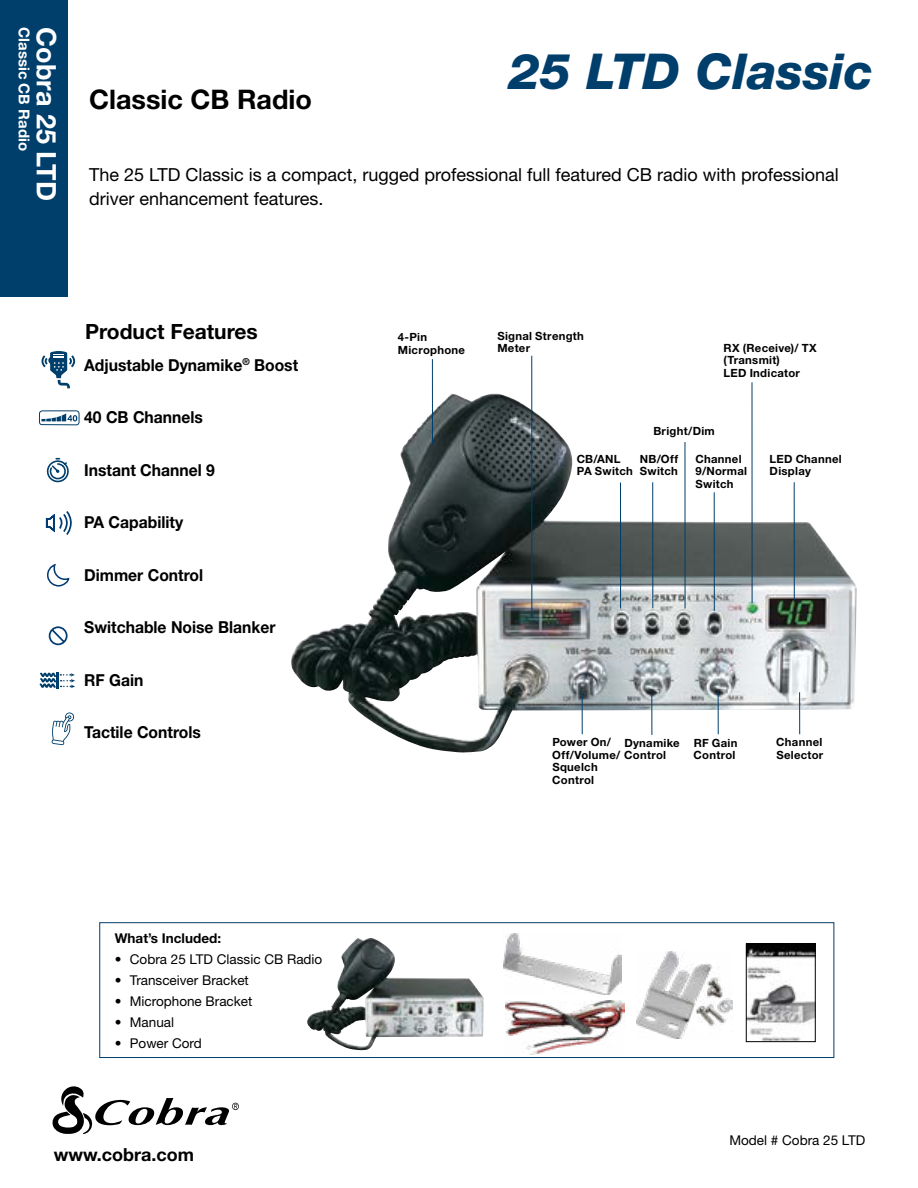
<style>
.page{position:relative;width:918px;height:1188px;background:#fff}
.page>*{position:absolute;margin:0;border:0;box-sizing:border-box;transform-origin:0 0}
.t1{font:italic 800 49.5px "Helvetica Neue LT Std";color:#003e6b}
.t2{font:700 27px "Helvetica Neue LT Std";color:#000}
.t3{font:700 27px "Helvetica Neue LT Std";color:#fff}
.t4{font:700 21px "Helvetica Neue LT Std";color:#000}
.t5{font:18px/24px "Helvetica Neue LT Std";color:#000}
.t6{font:700 18px "Helvetica Neue LT Std";color:#000}
.t7{font:700 16.5px "Helvetica Neue LT Std";color:#000;scale:.95 1}
.t8{font:700 15px "Helvetica Neue LT Std";color:#fff}
.t9{font:13.5px "Helvetica Neue LT Std";color:#000}
.t10{font:700 13.5px "Helvetica Neue LT Std";color:#000}
.t11{font:700 11.25px/12.6px "Helvetica Neue LT Std";letter-spacing:.025em;color:#000}
</style>
<div class="page">
<img style="left:291px;top:394px;width:566px;height:358px">
<div style="left:0;top:0;width:68px;height:297px;background:#003e6b"></div>
<div style="left:99px;top:922px;width:735px;height:136px;border:1px solid #003e6b"></div>
<hr style="left:432px;top:359px;width:1px;height:86px;background:#003e6b">
<svg style="left:52px;top:1086px;width:187px;height:48px"></svg>
<svg style="left:48px;top:626px;width:20px;height:20px"></svg>
<svg style="left:47px;top:563px;width:23px;height:24px"></svg>
<svg style="left:46px;top:457px;width:23px;height:26px"></svg>
<svg style="left:39px;top:410px;width:41px;height:16px"></svg>
<svg style="left:45px;top:511px;width:27px;height:24px"></svg>
<svg style="left:52px;top:712px;width:22px;height:33px"></svg>
<svg style="left:39px;top:672px;width:36px;height:17px"></svg>
<svg style="left:42px;top:351px;width:33px;height:38px"></svg>
<hr style="left:531px;top:356px;width:1px;height:262px;background:#003e6b">
<hr style="left:620px;top:483px;width:1px;height:126px;background:#003e6b">
<hr style="left:652px;top:482px;width:1px;height:126px;background:#003e6b">
<hr style="left:685px;top:442px;width:1px;height:167px;background:#003e6b">
<hr style="left:714px;top:492px;width:1px;height:119px;background:#003e6b">
<hr style="left:752px;top:382px;width:1px;height:221px;background:#003e6b">
<hr style="left:794px;top:482px;width:1px;height:119px;background:#003e6b">
<hr style="left:582px;top:692px;width:1px;height:42px;background:#003e6b">
<hr style="left:651px;top:693px;width:1px;height:42px;background:#003e6b">
<hr style="left:718px;top:692px;width:1px;height:42px;background:#003e6b">
<hr style="left:799px;top:692px;width:1px;height:42px;background:#003e6b">
<img style="left:307px;top:938px;width:177px;height:112px">
<img style="left:637px;top:951px;width:95px;height:88px">
<img style="left:504px;top:933px;width:117px;height:62px">
<img style="left:748px;top:946px;width:65px;height:94px">
<div style="left:746px;top:944px;width:69px;height:98px;border:1px solid #000"></div>
<img style="left:506px;top:1000px;width:118px;height:54px">
<h3 class="t8" style="left:33px;top:27px;width:125px;rotate:90deg">Classic CB Radio</h3>
<h2 class="t3" style="left:63px;top:27px;width:175px;rotate:90deg">Cobra 25 LTD</h2>
<h2 class="t2" style="left:89px;top:82px;width:224px">Classic CB Radio</h2>
<h1 class="t1" style="left:509px;top:42px;width:366px">25 LTD Classic</h1>
<h3 class="t5" style="left:89px;top:162px;width:751px">The 25 LTD Classic is a compact, rugged professional full featured CB radio with professional driver enhancement features.</h3>
<h3 class="t4" style="left:85px;top:318px;width:174px">Product Features</h3>
<h3 class="t7" style="left:84px;top:355px;width:227px">Adjustable Dynamike<sup>®</sup> Boost</h3>
<h3 class="t7" style="left:84px;top:407px;width:127px">40 CB Channels</h3>
<h3 class="t7" style="left:84px;top:460px;width:139px">Instant Channel 9</h3>
<h3 class="t7" style="left:84px;top:512px;width:106px">PA Capability</h3>
<h3 class="t7" style="left:84px;top:565px;width:127px">Dimmer Control</h3>
<h3 class="t7" style="left:84px;top:617px;width:203px">Switchable Noise Blanker</h3>
<h3 class="t7" style="left:84px;top:670px;width:64px">RF Gain</h3>
<h3 class="t7" style="left:84px;top:722px;width:124px">Tactile Controls</h3>
<p class="t11" style="left:398px;top:331px;width:69px">4-Pin<br>Microphone</p>
<p class="t11" style="left:497px;top:329px;width:88px">Signal Strength<br>Meter</p>
<p class="t11" style="left:724px;top:341px;width:95px">RX (Receive)/ TX (Transmit)<br>LED Indicator</p>
<p class="t11" style="left:653px;top:424px;width:63px">Bright/Dim</p>
<p class="t11" style="left:695px;top:452px;width:53px">Channel<br>9/Normal<br>Switch</p>
<p class="t11" style="left:577px;top:452px;width:58px">CB/ANL<br>PA Switch</p>
<p class="t11" style="left:640px;top:452px;width:40px">NB/Off<br>Switch</p>
<p class="t11" style="left:770px;top:452px;width:74px">LED Channel<br>Display</p>
<p class="t11" style="left:552px;top:735px;width:115px">Power On/<br>Off/Volume/ Control<br>Squelch<br>Control</p>
<p class="t11" style="left:624px;top:736px;width:57px">Dynamike</p>
<p class="t11" style="left:694px;top:736px;width:45px">RF Gain<br>Control</p>
<p class="t11" style="left:776px;top:735px;width:49px">Channel<br>Selector</p>
<p class="t10" style="left:115px;top:930px;width:108px">What’s Included:</p>
<p class="t9" style="left:115px;top:952px;width:209px">• Cobra 25 LTD Classic CB Radio</p>
<p class="t9" style="left:115px;top:973px;width:136px">• Transceiver Bracket</p>
<p class="t9" style="left:115px;top:994px;width:139px">• Microphone Bracket</p>
<p class="t9" style="left:115px;top:1015px;width:61px">• Manual</p>
<p class="t9" style="left:115px;top:1036px;width:88px">• Power Cord</p>
<p class="t9" style="left:729px;top:1132px;width:138px">Model # Cobra 25 LTD</p>
<h3 class="t6" style="left:54px;top:1143px;width:142px">www.cobra.com</h3>
</div>
